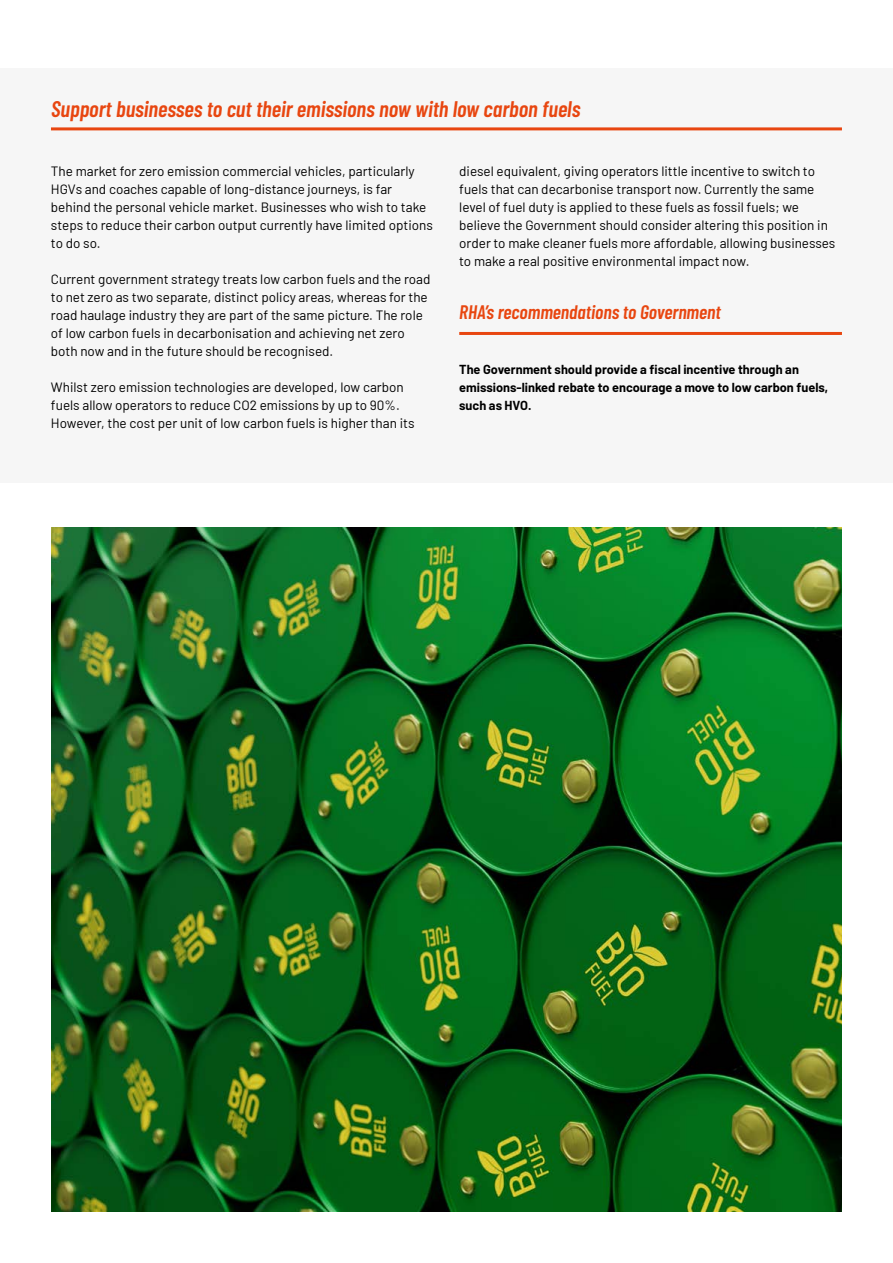
<style>
.page{position:relative;width:893px;height:1263px;background:#fff}
.page>*{position:absolute;margin:0;border:0;box-sizing:border-box;transform-origin:0 0}
.t1{font:italic 600 22.5px "Barlow Condensed";color:#e84610}
.t2{font:italic 600 19.5px "Barlow Condensed";color:#e84610}
.t3{font:13.5px/18px "Barlow";color:#000}
.t4{font:700 12.75px/18px "Barlow";color:#000}
</style>
<div class="page">
<div style="left:0;top:68px;width:893px;height:414px;background:#f6f6f6"></div>
<hr style="left:51px;top:127px;width:791px;height:3px;background:#e84610">
<hr style="left:459px;top:332px;width:383px;height:3px;background:#e84610">
<img style="left:51px;top:527px;width:791px;height:685px">
<h1 class="t1" style="left:51px;top:93px;width:531px">Support businesses to cut their emissions now with low carbon fuels</h1>
<p class="t3" style="left:51px;top:161px;width:383px">The market for zero emission commercial vehicles, particularly HGVs and coaches capable of long-distance journeys, is far behind the personal vehicle market. Businesses who wish to take steps to reduce their carbon output currently have limited options to do so.</p>
<p class="t3" style="left:51px;top:269px;width:381px">Current government strategy treats low carbon fuels and the road to net zero as two separate, distinct policy areas, whereas for the road haulage industry they are part of the same picture. The role of low carbon fuels in decarbonisation and achieving net zero both now and in the future should be recognised.</p>
<p class="t3" style="left:51px;top:377px;width:365px">Whilst zero emission technologies are developed, low carbon fuels allow operators to reduce CO2 emissions by up to 90%.<br>However, the cost per unit of low carbon fuels is higher than its</p>
<p class="t3" style="left:459px;top:161px;width:378px">diesel equivalent, giving operators little incentive to switch to fuels that can decarbonise transport now. Currently the same level of fuel duty is applied to these fuels as fossil fuels; we believe the Government should consider altering this position in order to make cleaner fuels more affordable, allowing businesses to make a real positive environmental impact now.</p>
<h2 class="t2" style="left:459px;top:298px;width:263px">RHA’s recommendations to Government</h2>
<p class="t4" style="left:459px;top:359px;width:370px">The Government should provide a fiscal incentive through an emissions-linked rebate to encourage a move to low carbon fuels, such as HVO.</p>
</div>
